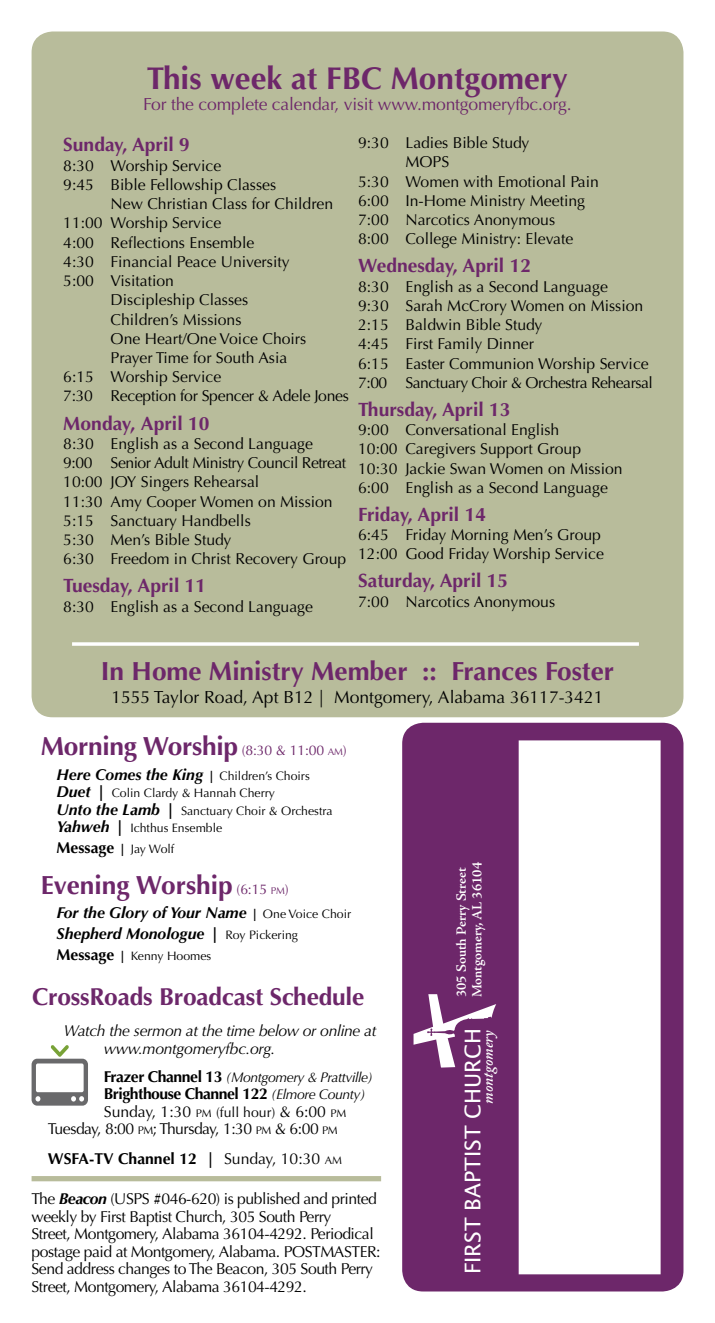
<style>
.page{position:relative;width:715px;height:1323px;background:#fff}
.page>*{position:absolute;margin:0;border:0;box-sizing:border-box;transform-origin:0 0}
.t1{font:700 31.5px "Optima";color:#6d276a}
.t2{font:700 26.25px "Optima";color:#6d276a}
.t3{font:700 24.5px "Optima";letter-spacing:-.01em;color:#6d276a}
.t4{font:21.7px "Lucida Sans";color:#fff}
.t5{font:700 19.25px "Optima";color:#6d276a}
.t6{font:17.5px "Optima";letter-spacing:-.01em;color:#6d276a}
.t7{font:17.5px "Optima";color:#000}
.t8{font:15.75px/19.2px "Optima";color:#000}
.t9{font:15.75px/17.5px "Optima";letter-spacing:-.03em;color:#000}
.t10{font:italic 700 15.75px/21px "Optima";color:#000}
.t11{font:italic 15.75px/17.5px "Optima";letter-spacing:-.02em;color:#000}
.t12{font:700 15.75px "Optima";color:#000}
.t13{font:700 15.75px "Optima";letter-spacing:-.03em;color:#000}
.t14{font:15.75px "Optima";letter-spacing:-.02em;color:#000}
.t15{font:italic 600 15.22px "Adobe Caslon Pro";color:#fff}
.t16{font:600 14.17px/15.6px "Adobe Jenson Pro";letter-spacing:-.005em;color:#fff}
.t17{font:italic 14px "Optima";letter-spacing:-.03em;color:#000}
.t18{font:12.25px/17.5px "Optima";color:#000}
.s1{font-weight:400;font-size:14px}
.s2{font-weight:400;font-size:9.8px}
.s3{font-size:12.25px}
.s4{font-weight:400;font-style:normal;font-size:12.25px}
.s5{font-weight:700;font-style:italic;font-size:15.75px}
.s6{font-style:italic;font-size:12.25px}
.s7{font-weight:400;font-size:12.25px}
.s8{font-weight:700;font-size:15.75px}
.s9{font-weight:700;font-style:italic}
.s10{font-weight:700;font-style:normal;font-size:15.75px}
.s11{font-weight:400;font-style:italic;font-size:14px}
.s12{font-size:11.03px}
.s13{font-size:14px}
.s14{font-style:inherit}
.s15{font-weight:400}
.s16{font-weight:400;font-size:11.03px}
</style>
<div class="page">
<div style="left:32px;top:1176px;width:349px;height:5px;background:#b8bc9b"></div>
<div style="left:402px;top:723px;width:281px;height:569px;background:#6d276a;border-radius:21px"></div>
<div style="left:518px;top:740px;width:142px;height:534px;background:#fff;border:2px solid #fff"></div>
<svg style="left:413px;top:994px;width:83px;height:74px"></svg>
<div style="left:32px;top:32px;width:651px;height:685px;background:#b8bc9b;border-radius:21px"></div>
<svg style="left:72px;top:642px;width:566px;height:4px;background:#f5f6f2"></svg>
<svg style="left:32px;top:1045px;width:56px;height:61px"></svg>
<h1 class="t1" style="left:147px;top:60px;width:422px">This week at FBC Montgomery</h1>
<p class="t6" style="left:143px;top:94px;width:429px">For the complete calendar, visit www.montgomeryfbc.org.</p>
<p class="t8" style="left:358px;top:133px;width:173px">9:30 Ladies Bible Study</p>
<p class="t8" style="left:405px;top:153px;width:45px">MOPS</p>
<p class="t8" style="left:358px;top:172px;width:242px">5:30 Women with Emotional Pain</p>
<p class="t8" style="left:358px;top:191px;width:228px">6:00 In-Home Ministry Meeting</p>
<p class="t8" style="left:358px;top:210px;width:198px">7:00 Narcotics Anonymous</p>
<p class="t8" style="left:358px;top:230px;width:216px">8:00 College Ministry: Elevate</p>
<p class="t5" style="left:358px;top:255px;width:174px">Wednesday, April 12</p>
<p class="t8" style="left:358px;top:277px;width:296px">8:30 English as a Second Language<br>9:30 Sarah McCrory Women on Mission 2:15 Baldwin Bible Study<br>4:45 First Family Dinner<br>6:15 Easter Communion Worship Service 7:00 Sanctuary Choir &amp; Orchestra Rehearsal</p>
<p class="t5" style="left:358px;top:398px;width:154px">Thursday, April 13</p>
<p class="t8" style="left:358px;top:420px;width:266px">9:00 Conversational English<br>10:00 Caregivers Support Group<br>10:30 Jackie Swan Women on Mission<br>6:00 English as a Second Language</p>
<p class="t5" style="left:358px;top:503px;width:129px">Friday, April 14</p>
<p class="t8" style="left:358px;top:525px;width:247px">6:45 Friday Morning Men’s Group<br>12:00 Good Friday Worship Service</p>
<p class="t5" style="left:358px;top:570px;width:151px">Saturday, April 15</p>
<p class="t8" style="left:358px;top:592px;width:198px">7:00 Narcotics Anonymous</p>
<p class="t5" style="left:63px;top:134px;width:128px">Sunday, April 9</p>
<p class="t8" style="left:63px;top:156px;width:159px">8:30 Worship Service</p>
<p class="t8" style="left:63px;top:175px;width:214px">9:45 Bible Fellowship Classes</p>
<p class="t8" style="left:110px;top:194px;width:224px">New Christian Class for Children</p>
<p class="t8" style="left:63px;top:214px;width:159px">11:00 Worship Service</p>
<p class="t8" style="left:63px;top:233px;width:192px">4:00 Reflections Ensemble</p>
<p class="t8" style="left:63px;top:252px;width:228px">4:30 Financial Peace University</p>
<p class="t8" style="left:63px;top:271px;width:112px">5:00 Visitation</p>
<p class="t8" style="left:110px;top:291px;width:139px">Discipleship Classes</p>
<p class="t8" style="left:110px;top:310px;width:132px">Children’s Missions</p>
<p class="t8" style="left:110px;top:329px;width:197px">One Heart/One Voice Choirs</p>
<p class="t8" style="left:110px;top:348px;width:178px">Prayer Time for South Asia</p>
<p class="t8" style="left:63px;top:367px;width:159px">6:15 Worship Service</p>
<p class="t14" style="left:63px;top:387px;width:287px">7:30 Reception for Spencer &amp; Adele Jones</p>
<p class="t5" style="left:63px;top:412px;width:147px">Monday, April 10</p>
<p class="t8" style="left:63px;top:434px;width:284px">8:30 English as a Second Language<br>9:00 Senior Adult Ministry Council Retreat<br>10:00 JOY Singers Rehearsal<br>11:30 Amy Cooper Women on Mission<br>5:15 Sanctuary Handbells<br>5:30 Men’s Bible Study<br>6:30 Freedom in Christ Recovery Group</p>
<p class="t5" style="left:63px;top:575px;width:144px">Tuesday, April 11</p>
<p class="t8" style="left:63px;top:597px;width:251px">8:30 English as a Second Language</p>
<h2 class="t2" style="left:101px;top:656px;width:514px">In Home Ministry Member :: Frances Foster</h2>
<p class="t7" style="left:111px;top:687px;width:493px">1555 Taylor Road, Apt B12 | Montgomery, Alabama 36117-3421</p>
<h2 class="t2" style="left:41px;top:731px;width:307px">Morning Worship <span class="s1">(8:30 &amp; 11:00</span> <span class="s2">AM</span><span class="s1">)</span></h2>
<p class="t10" style="left:56px;top:764px;width:254px">Here Comes the King <span class="s3">|</span> <span class="s4">Children’s Choirs</span></p>
<p class="t18" style="left:56px;top:785px;width:277px"><span class="s5">Duet |</span> Colin Clardy &amp; Hannah Cherry<br><span class="s5">Unto the Lamb |</span> Sanctuary Choir &amp; Orchestra<br><span class="s5">Yahweh |</span> Ichthus Ensemble</p>
<p class="t12" style="left:56px;top:839px;width:119px">Message <span class="s6">|</span> <span class="s7">Jay Wolf</span></p>
<h2 class="t2" style="left:41px;top:870px;width:249px">Evening Worship <span class="s1">(6:15</span> <span class="s2">PM</span><span class="s1">)</span></h2>
<p class="t10" style="left:56px;top:902px;width:296px">For the Glory of Your Name <span class="s3">|</span> <span class="s4">One Voice Choir<br></span>Shepherd Monologue | <span class="s4">Roy Pickering</span></p>
<p class="t18" style="left:56px;top:947px;width:156px"><span class="s8">Message</span> <span class="s9">|</span> Kenny Hoomes</p>
<h3 class="t3" style="left:32px;top:982px;width:333px">CrossRoads Broadcast Schedule</h3>
<p class="t11" style="left:104px;top:1022px;width:274px;text-indent:-40px">Watch the sermon at the time below or online at www.montgomeryfbc.org.</p>
<p class="t17" style="left:104px;top:1069px;width:270px"><span class="s10">Frazer Channel 13</span> (Montgomery &amp; Prattville)</p>
<p class="t13" style="left:104px;top:1085px;width:263px">Brighthouse Channel 122 <span class="s11">(Elmore County)</span></p>
<p class="t8" style="left:104px;top:1102px;width:244px">Sunday, 1:30 <span class="s12">PM</span> <span class="s13">(full hour)</span> &amp; 6:00 <span class="s12">PM</span></p>
<p class="t9" style="left:48px;top:1120px;width:291px">Tuesday, 8:00 <span class="s12">PM</span><span class="s14">;</span> Thursday, 1:30 <span class="s12">PM</span> &amp; 6:00 <span class="s12">PM</span></p>
<p class="t12" style="left:48px;top:1150px;width:295px">WSFA-TV Channel 12 | <span class="s15">Sunday, 10:30</span> <span class="s16">AM</span></p>
<p class="t9" style="left:32px;top:1191px;width:350px">The <span class="s9">Beacon</span> (USPS #046-620) is published and printed weekly by First Baptist Church, 305 South Perry<br>Street, Montgomery, Alabama 36104-4292. Periodical postage paid at Montgomery, Alabama. POSTMASTER:<br>Send address changes to The Beacon, 305 South Perry Street, Montgomery, Alabama 36104-4292.</p>
<p class="t16" style="left:453px;top:997px;width:137px;rotate:-90deg">305 South Perry Street<br>Montgomery, AL 36104</p>
<h3 class="t4" style="left:460px;top:1274px;width:248px;rotate:-90deg">FIRST BAPTIST CHURCH</h3>
<p class="t15" style="left:478px;top:1104px;width:77px;rotate:-90deg">montgomery</p>
</div>
